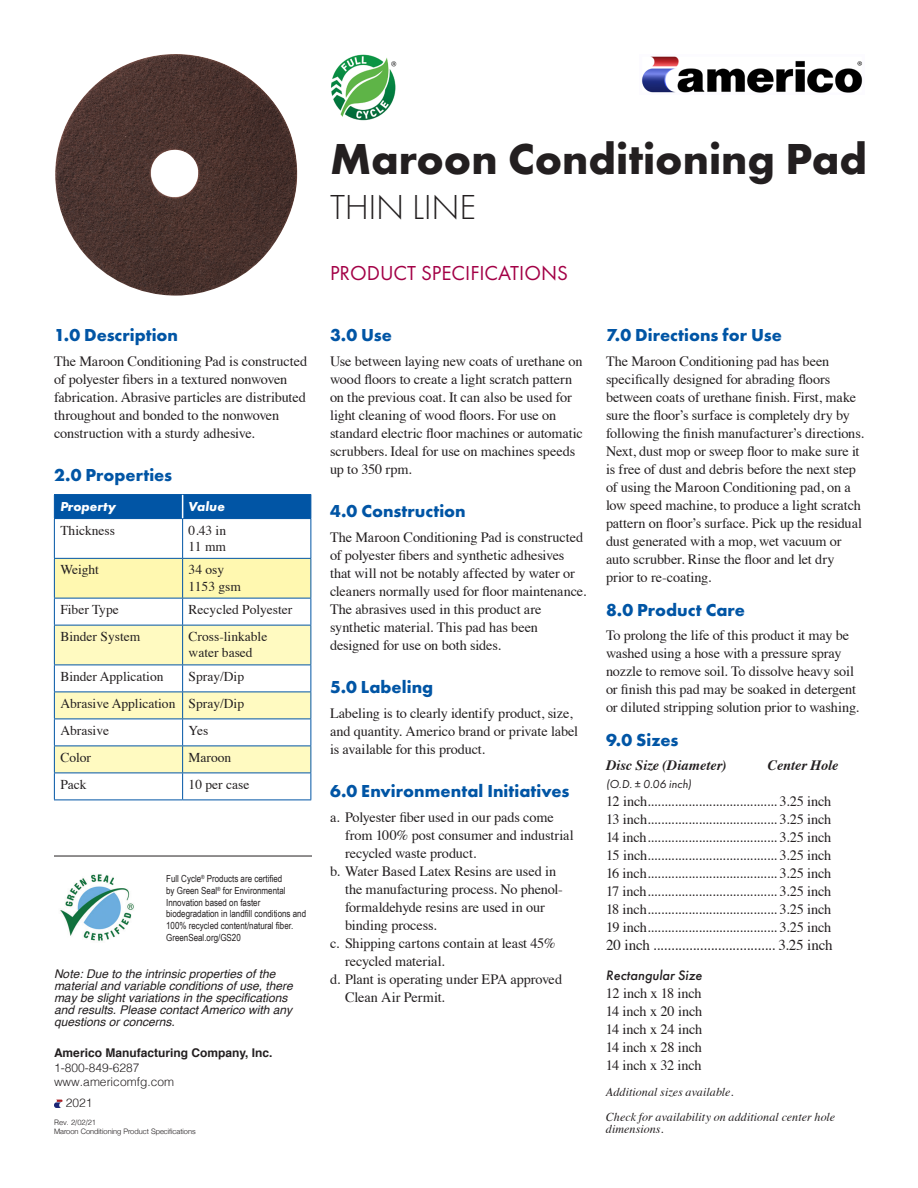
<style>
.page{position:relative;width:918px;height:1188px;background:#fff}
.page>*{position:absolute;margin:0;border:0;box-sizing:border-box;transform-origin:0 0}
.Prod__Title{font:700 45px "Futura PT";color:#231f20}
.Prod__Subtitle{font:300 36px "Futura PT";letter-spacing:-.01em;color:#231f20}
.Product_Spec{font:21px "Futura PT";color:#a30146}
._00-Subtitle{font:700 18px "Futura PT";color:#0155a5}
.List__Copy{font:15px "Times";letter-spacing:-.01em;color:#231f20}
.Copy{font:14.25px/18px "Times";letter-spacing:-.01em;color:#231f20}
.List__Copy-2{font:14.25px "Times";letter-spacing:-.01em;color:#231f20}
.List_Header{font:italic 700 14.25px "Times";letter-spacing:.005em;color:#231f20}
.List_Header-2{font:italic 500 14.25px "Futura PT";color:#231f20}
.Chart_Copy{font:13.5px "Times";color:#231f20}
.Chart_Header{font:italic 700 13.5px "Futura PT";color:#fff}
.Note_Copy{font:italic 12px/12px "Helvetica";color:#231f20}
.Copy-2{font:italic 12px/12px "Times";letter-spacing:.005em;color:#231f20}
.t1{font:300 12px "Helvetica";color:#231f20}
.t2{font:700 12px "Helvetica";color:#231f20}
.List__Copy-3{font:italic 12px "Futura PT";letter-spacing:.005em;color:#231f20}
.Green_Seal_Copy{font:9.75px/11.7px "Arial Narrow";color:#231f20}
.t3{font:300 7.5px "Helvetica Neue";color:#231f20}
.Rev_-_Prod_Spec{font:300 7.5px "Helvetica";color:#231f20}
</style>
<div class="page">
<img style="left:55px;top:54px;width:242px;height:242px">
<img style="left:642px;top:56px;width:221px;height:37px">
<hr style="left:54px;top:494px;width:129px;height:1px;background:#0155a5">
<hr style="left:183px;top:494px;width:128px;height:1px;background:#0155a5">
<hr style="left:310px;top:519px;width:1px;height:39px;background:#0155a5">
<hr style="left:183px;top:800px;width:128px;height:1px;background:#0155a5">
<hr style="left:54px;top:519px;width:1px;height:39px;background:#0155a5">
<hr style="left:182px;top:519px;width:1px;height:39px;background:#0155a5">
<svg style="left:54px;top:558px;width:257px;height:242px"></svg>
<hr style="left:54px;top:800px;width:129px;height:1px;background:#0155a5">
<div style="left:54px;top:495px;width:257px;height:24px;background:#0155a5"></div>
<img style="left:60px;top:874px;width:74px;height:67px">
<svg style="left:54px;top:1100px;width:9px;height:8px"></svg>
<hr style="left:54px;top:856px;width:258px;height:1px;background:#231f20">
<img style="left:331px;top:55px;width:66px;height:65px">
<p class="_00-Subtitle" style="left:54px;top:324px;width:126px">1.0 Description</p>
<p class="Copy" style="left:54px;top:351px;width:255px">The Maroon Conditioning Pad is constructed of polyester fibers in a textured nonwoven fabrication. Abrasive particles are distributed throughout and bonded to the nonwoven construction with a sturdy adhesive.</p>
<p class="_00-Subtitle" style="left:54px;top:464px;width:120px">2.0 Properties</p>
<p class="Chart_Header" style="left:60px;top:498px;width:57px">Property</p>
<p class="Chart_Header" style="left:189px;top:498px;width:38px">Value</p>
<p class="Chart_Copy" style="left:60px;top:518px;width:56px">Thickness</p>
<p class="Chart_Copy" style="left:189px;top:518px;width:39px">0.43 in</p>
<p class="Chart_Copy" style="left:189px;top:534px;width:39px">11 mm</p>
<p class="Chart_Copy" style="left:60px;top:557px;width:40px">Weight</p>
<p class="Chart_Copy" style="left:189px;top:557px;width:37px">34 osy</p>
<p class="Chart_Copy" style="left:189px;top:574px;width:54px">1153 gsm</p>
<p class="Chart_Copy" style="left:60px;top:597px;width:60px">Fiber Type</p>
<p class="Chart_Copy" style="left:189px;top:597px;width:105px">Recycled Polyester</p>
<p class="Chart_Copy" style="left:60px;top:624px;width:81px">Binder System</p>
<p class="Chart_Copy" style="left:189px;top:624px;width:80px">Cross-linkable</p>
<p class="Chart_Copy" style="left:189px;top:640px;width:66px">water based</p>
<p class="Chart_Copy" style="left:60px;top:664px;width:105px">Binder Application</p>
<p class="Chart_Copy" style="left:189px;top:664px;width:57px">Spray/Dip</p>
<p class="Chart_Copy" style="left:60px;top:691px;width:117px">Abrasive Application</p>
<p class="Chart_Copy" style="left:189px;top:691px;width:57px">Spray/Dip</p>
<p class="Chart_Copy" style="left:60px;top:718px;width:50px">Abrasive</p>
<p class="Chart_Copy" style="left:189px;top:718px;width:21px">Yes</p>
<p class="Chart_Copy" style="left:60px;top:745px;width:32px">Color</p>
<p class="Chart_Copy" style="left:189px;top:745px;width:44px">Maroon</p>
<p class="Chart_Copy" style="left:60px;top:772px;width:28px">Pack</p>
<p class="Chart_Copy" style="left:189px;top:772px;width:62px">10 per case</p>
<p class="Green_Seal_Copy" style="left:166px;top:872px;width:142px">Full Cycle<sup>®</sup> Products are certified<br>by Green Seal<sup>®</sup> for Environmental Innovation based on faster biodegradation in landfill conditions and 100% recycled content/natural fiber.<br>GreenSeal.org/GS20</p>
<p class="Note_Copy" style="left:54px;top:968px;width:240px">Note: Due to the intrinsic properties of the material and variable conditions of use, there may be slight variations in the specifications and results. Please contact Americo with any questions or concerns.</p>
<p class="t2" style="left:54px;top:1043px;width:220px">Americo Manufacturing Company, Inc.</p>
<p class="t1" style="left:54px;top:1057px;width:87px">1-800-849-6287</p>
<p class="t1" style="left:54px;top:1072px;width:122px">www.americomfg.com</p>
<p class="t1" style="left:66px;top:1093px;width:28px">2021</p>
<p class="Rev_-_Prod_Spec" style="left:54px;top:1116px;width:44px">Rev. 2/02/21</p>
<p class="t3" style="left:54px;top:1125px;width:143px">Maroon Conditioning Product Specifications</p>
<p class="Prod__Title" style="left:330px;top:130px;width:539px">Maroon Conditioning Pad</p>
<p class="Prod__Subtitle" style="left:330px;top:186px;width:148px">THIN LINE</p>
<p class="Product_Spec" style="left:330px;top:261px;width:240px">PRODUCT SPECIFICATIONS</p>
<p class="_00-Subtitle" style="left:330px;top:324px;width:64px">3.0 Use</p>
<p class="Copy" style="left:330px;top:351px;width:254px">Use between laying new coats of urethane on wood floors to create a light scratch pattern on the previous coat. It can also be used for light cleaning of wood floors. For use on standard electric floor machines or automatic scrubbers. Ideal for use on machines speeds up to 350 rpm.</p>
<p class="_00-Subtitle" style="left:330px;top:500px;width:137px">4.0 Construction</p>
<p class="Copy" style="left:330px;top:527px;width:258px">The Maroon Conditioning Pad is constructed of polyester fibers and synthetic adhesives that will not be notably affected by water or cleaners normally used for floor maintenance.<br>The abrasives used in this product are synthetic material. This pad has been designed for use on both sides.</p>
<p class="_00-Subtitle" style="left:330px;top:676px;width:105px">5.0 Labeling</p>
<p class="Copy" style="left:330px;top:703px;width:250px">Labeling is to clearly identify product, size, and quantity. Americo brand or private label is available for this product.</p>
<p class="_00-Subtitle" style="left:330px;top:780px;width:241px">6.0 Environmental Initiatives</p>
<p class="Copy" style="left:345px;top:807px;width:230px;text-indent:-15px">a. Polyester fiber used in our pads come from 100% post consumer and industrial recycled waste product.</p>
<p class="Copy" style="left:345px;top:861px;width:219px;text-indent:-15px">b. Water Based Latex Resins are used in the manufacturing process. No phenol&shy;formaldehyde resins are used in our binding process.</p>
<p class="Copy" style="left:345px;top:933px;width:212px;text-indent:-15px">c. Shipping cartons contain at least 45% recycled material.</p>
<p class="Copy" style="left:345px;top:969px;width:219px;text-indent:-15px">d. Plant is operating under EPA approved<br>Clean Air Permit.</p>
<p class="_00-Subtitle" style="left:606px;top:324px;width:177px">7.0 Directions for Use</p>
<p class="Copy" style="left:606px;top:351px;width:259px">The Maroon Conditioning pad has been specifically designed for abrading floors between coats of urethane finish. First, make sure the floor’s surface is completely dry by following the finish manufacturer’s directions.<br>Next, dust mop or sweep floor to make sure it is free of dust and debris before the next step of using the Maroon Conditioning pad, on a low speed machine, to produce a light scratch pattern on floor’s surface. Pick up the residual dust generated with a mop, wet vacuum or auto scrubber. Rinse the floor and let dry prior to re-coating.</p>
<p class="_00-Subtitle" style="left:606px;top:598px;width:141px">8.0 Product Care</p>
<p class="Copy" style="left:606px;top:625px;width:255px">To prolong the life of this product it may be washed using a hose with a pressure spray nozzle to remove soil. To dissolve heavy soil or finish this pad may be soaked in detergent or diluted stripping solution prior to washing.</p>
<p class="_00-Subtitle" style="left:606px;top:728px;width:74px">9.0 Sizes</p>
<p class="List_Header" style="left:606px;top:752px;width:122px">Disc Size (Diameter)</p>
<p class="List_Header" style="left:768px;top:752px;width:72px">Center Hole</p>
<p class="List__Copy-3" style="left:606px;top:777px;width:87px">(O.D. ± 0.06 inch)</p>
<p class="List__Copy-2" style="left:606px;top:788px;width:227px">12 inch...................................... 3.25 inch</p>
<p class="List__Copy-2" style="left:606px;top:806px;width:227px">13 inch...................................... 3.25 inch</p>
<p class="List__Copy-2" style="left:606px;top:824px;width:227px">14 inch...................................... 3.25 inch</p>
<p class="List__Copy-2" style="left:606px;top:842px;width:227px">15 inch...................................... 3.25 inch</p>
<p class="List__Copy-2" style="left:606px;top:860px;width:227px">16 inch...................................... 3.25 inch</p>
<p class="List__Copy-2" style="left:606px;top:878px;width:227px">17 inch...................................... 3.25 inch</p>
<p class="List__Copy-2" style="left:606px;top:896px;width:227px">18 inch...................................... 3.25 inch</p>
<p class="List__Copy-2" style="left:606px;top:914px;width:227px">19 inch...................................... 3.25 inch</p>
<p class="List__Copy" style="left:606px;top:931px;width:228px">20 inch .................................. 3.25 inch</p>
<p class="List_Header-2" style="left:606px;top:967px;width:98px">Rectangular Size</p>
<p class="List__Copy-2" style="left:606px;top:980px;width:97px">12 inch x 18 inch</p>
<p class="List__Copy-2" style="left:606px;top:998px;width:98px">14 inch x 20 inch</p>
<p class="List__Copy-2" style="left:606px;top:1016px;width:98px">14 inch x 24 inch</p>
<p class="List__Copy-2" style="left:606px;top:1034px;width:98px">14 inch x 28 inch</p>
<p class="List__Copy-2" style="left:606px;top:1052px;width:97px">14 inch x 32 inch</p>
<p class="Copy-2" style="left:606px;top:1085px;width:129px">Additional sizes available.</p>
<p class="Copy-2" style="left:606px;top:1111px;width:231px">Check for availability on additional center hole dimensions.</p>
</div>
